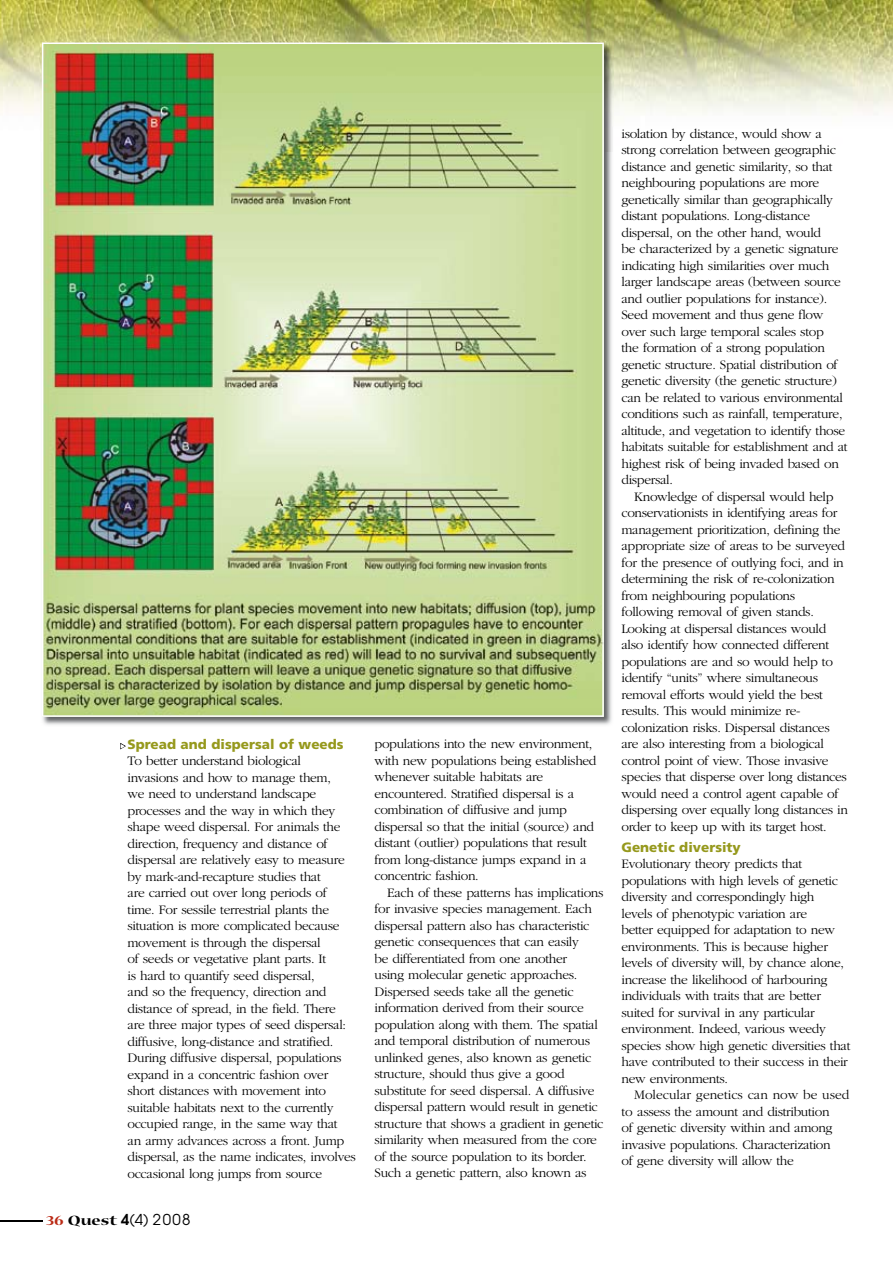
<style>
.page{position:relative;width:893px;height:1263px;background:#fff}
.page>*{position:absolute;margin:0;border:0;box-sizing:border-box;transform-origin:0 0}
.t1{font:15px "Avant Garde";color:#000}
.t2{font:300 13.5px/16.5px "Garamond";letter-spacing:-.025em;color:#000}
.t3{font:900 13.5px "Frutiger";color:#96991d}
.s1{font-family:"Nueva MM";color:#bb2b16}
.s2{font-family:"Nueva MM"}
.s3{font-weight:600}
</style>
<div class="page">
<hr style="left:0;top:1220px;width:43px;height:1px;background:#000">
<img style="left:0;top:0;width:893px;height:115px">
<img style="left:40px;top:41px;width:574px;height:684px">
<img style="left:42px;top:43px;width:562px;height:674px">
<svg style="left:120px;top:743px;width:6px;height:7px"></svg>
<p class="t3" style="left:128px;top:736px;width:218px">Spread and dispersal of weeds</p>
<p class="t2" style="left:128px;top:753px;width:230px">To better understand biological<br>invasions and how to manage them,<br>we need to understand landscape processes and the way in which they shape weed dispersal. For animals the direction, frequency and distance of dispersal are relatively easy to measure by mark-and-recapture studies that<br>are carried out over long periods of time. For sessile terrestrial plants the situation is more complicated because movement is through the dispersal<br>of seeds or vegetative plant parts. It<br>is hard to quantify seed dispersal,<br>and so the frequency, direction and distance of spread, in the field. There are three major types of seed dispersal: diffusive, long-distance and stratified.<br>During diffusive dispersal, populations expand in a concentric fashion over short distances with movement into suitable habitats next to the currently occupied range, in the same way that<br>an army advances across a front. Jump dispersal, as the name indicates, involves occasional long jumps from source</p>
<p class="t1" style="left:46px;top:1210px;width:146px"><span class="s1">36</span> <span class="s2">Quest</span> <span class="s3">4</span>(4) 2008</p>
<p class="t2" style="left:375px;top:736px;width:223px">populations into the new environment, with new populations being established whenever suitable habitats are encountered. Stratified dispersal is a combination of diffusive and jump dispersal so that the initial (source) and distant (outlier) populations that result from long-distance jumps expand in a concentric fashion.</p>
<p class="t2" style="left:375px;top:884px;width:230px;text-indent:13px">Each of these patterns has implications for invasive species management. Each dispersal pattern also has characteristic genetic consequences that can easily<br>be differentiated from one another<br>using molecular genetic approaches.<br>Dispersed seeds take all the genetic information derived from their source population along with them. The spatial and temporal distribution of numerous unlinked genes, also known as genetic structure, should thus give a good substitute for seed dispersal. A diffusive dispersal pattern would result in genetic structure that shows a gradient in genetic similarity when measured from the core of the source population to its border.<br>Such a genetic pattern, also known as</p>
<p class="t2" style="left:621px;top:125px;width:228px">isolation by distance, would show a strong correlation between geographic distance and genetic similarity, so that neighbouring populations are more genetically similar than geographically distant populations. Long-distance dispersal, on the other hand, would<br>be characterized by a genetic signature indicating high similarities over much larger landscape areas (between source and outlier populations for instance).<br>Seed movement and thus gene flow over such large temporal scales stop<br>the formation of a strong population genetic structure. Spatial distribution of genetic diversity (the genetic structure) can be related to various environmental conditions such as rainfall, temperature, altitude, and vegetation to identify those habitats suitable for establishment and at highest risk of being invaded based on dispersal.</p>
<p class="t2" style="left:621px;top:488px;width:228px;text-indent:13px">Knowledge of dispersal would help conservationists in identifying areas for management prioritization, defining the appropriate size of areas to be surveyed for the presence of outlying foci, and in determining the risk of re-colonization from neighbouring populations following removal of given stands.<br>Looking at dispersal distances would also identify how connected different populations are and so would help to identify “units” where simultaneous removal efforts would yield the best results. This would minimize re&shy;colonization risks. Dispersal distances are also interesting from a biological control point of view. Those invasive species that disperse over long distances would need a control agent capable of dispersing over equally long distances in order to keep up with its target host.</p>
<p class="t3" style="left:621px;top:839px;width:121px">Genetic diversity</p>
<p class="t2" style="left:621px;top:856px;width:230px">Evolutionary theory predicts that populations with high levels of genetic diversity and correspondingly high<br>levels of phenotypic variation are<br>better equipped for adaptation to new environments. This is because higher levels of diversity will, by chance alone, increase the likelihood of harbouring individuals with traits that are better suited for survival in any particular environment. Indeed, various weedy species show high genetic diversities that have contributed to their success in their new environments.</p>
<p class="t2" style="left:621px;top:1087px;width:229px;text-indent:13px">Molecular genetics can now be used to assess the amount and distribution<br>of genetic diversity within and among invasive populations. Characterization<br>of gene diversity will allow the</p>
</div>
